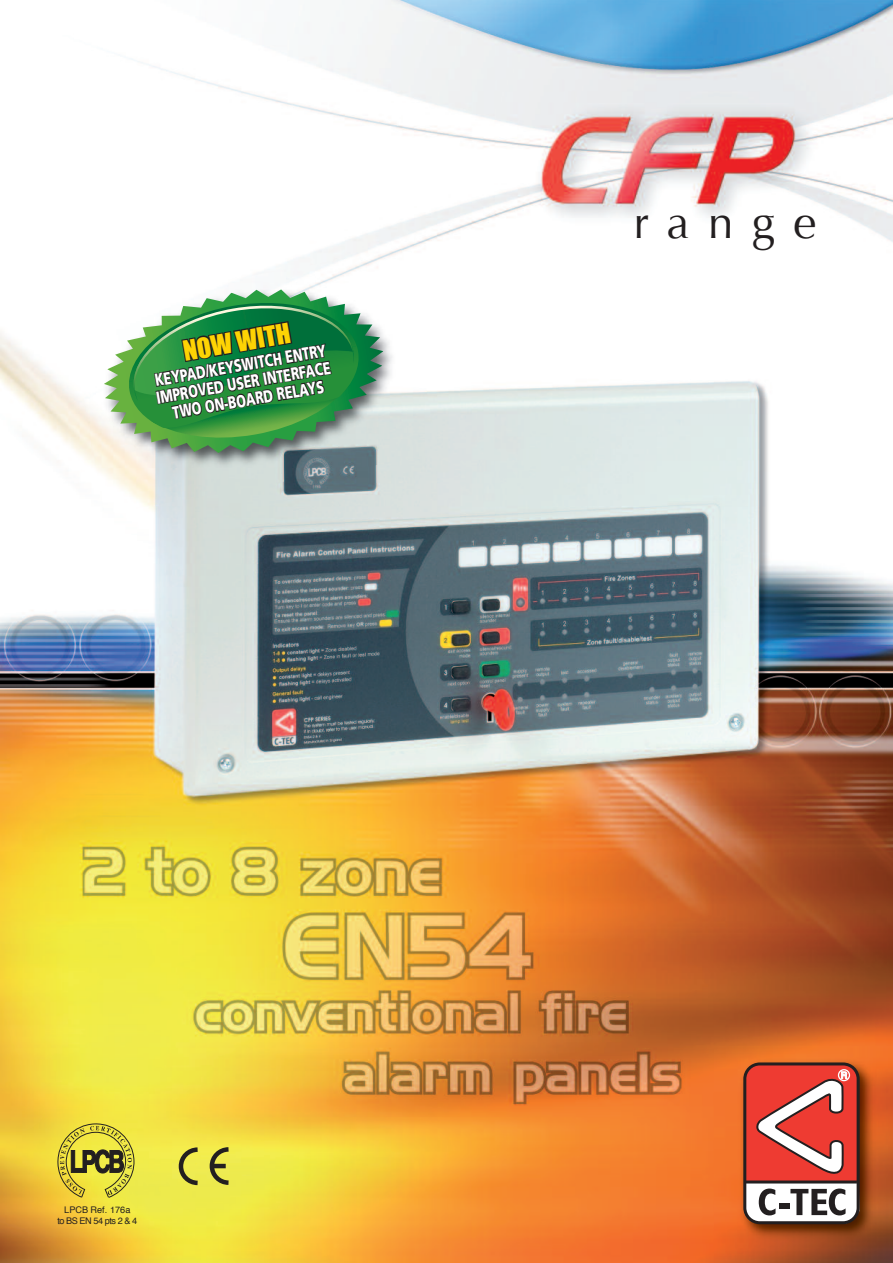
<style>
.page{position:relative;width:893px;height:1263px;background:#fff}
.page>*{position:absolute;margin:0;border:0;box-sizing:border-box;transform-origin:0 0}
.t1{font:46.5px "Optima";letter-spacing:.39em;color:#231f20}
.t2{font:25.8px "Impact";color:#fed304}
.t3{font:900 17.4px/17.5px "Frutiger";color:#fff;text-align:center;scale:.71 1}
.t4{font:9.15px/10.9px "Helvetica";color:#231f20;text-align:center}
</style>
<div class="page">
<img style="left:0;top:0;width:893px;height:1263px">
<img style="left:715px;top:1046px;width:178px;height:217px">
<svg style="left:743px;top:1064px;width:118px;height:161px"></svg>
<svg style="left:56px;top:1122px;width:79px;height:79px"></svg>
<svg style="left:179px;top:1147px;width:49px;height:38px"></svg>
<hr style="left:212px;top:1164px;width:14px;height:4px;background:#231f20">
<img style="left:67px;top:249px;width:371px;height:265px">
<svg style="left:104px;top:289px;width:279px;height:164px"></svg>
<svg style="left:123px;top:295px;width:238px;height:147px"></svg>
<h2 class="t2" style="left:180px;top:331px;width:110px;rotate:-10deg">NOW WITH</h2>
<p class="t3" style="left:152px;top:372px;width:250px;rotate:-10deg">KEYPAD/KEYSWITCH ENTRY<br>IMPROVED USER INTERFACE<br>TWO ON-BOARD RELAYS</p>
<h1 class="t1" style="left:633px;top:196px;width:184px">range</h1>
<p class="t4" style="left:57px;top:1204px;width:81px">LPCB Ref. 176a toBSEN54pts2&amp;4</p>
</div>
